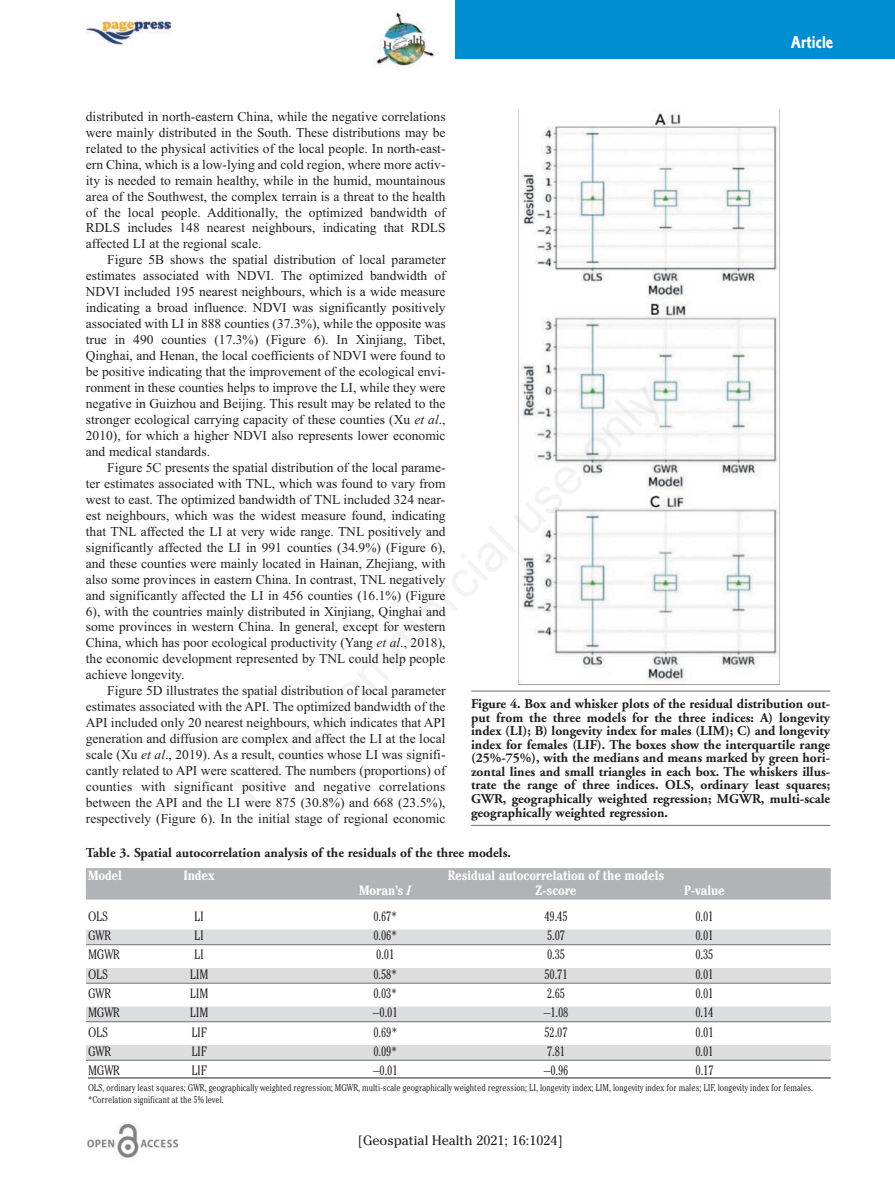
<style>
.page{position:relative;width:895px;height:1190px;background:#fff}
.page>*{position:absolute;margin:0;border:0;box-sizing:border-box;transform-origin:0 0}
.t1{font:18px "Corinthian Bold Condensed Plain";color:#fff}
.t2{font:13.5px/15.9px "Times New Roman";color:#231f20;text-align:justify}
.t3{font:700 13.5px/13.5px "Adobe Garamond";color:#231f20;text-align:justify}
.t4{font:300 condensed 13.5px "Cheltenham";letter-spacing:-.01em;color:#231f20}
.t5{font:700 condensed 13.5px "Cheltenham";letter-spacing:-.01em;color:#fff}
.t6{font:13.5px "Cheltenham";color:#231f20}
.t7{font:300 condensed 9.75px/12px "Cheltenham";color:#231f20}
.s1{font-style:italic}
</style>
<div class="page">
<div style="left:455px;top:0;width:439px;height:59px;background:#008ed2"></div>
<img style="left:374px;top:11px;width:61px;height:56px">
<img style="left:87px;top:1124px;width:91px;height:34px">
<img style="left:86px;top:20px;width:84px;height:25px">
<div style="left:86px;top:868px;width:744px;height:16px;background:#b2b3b7"></div>
<div style="left:86px;top:883px;width:744px;height:16px;background:#b2b3b7"></div>
<div style="left:86px;top:929px;width:744px;height:15px;background:#dcdddf"></div>
<hr style="left:86px;top:944px;width:744px;height:1px;background:#6c6d70">
<div style="left:86px;top:968px;width:744px;height:15px;background:#dcdddf"></div>
<hr style="left:86px;top:983px;width:744px;height:1px;background:#6c6d70">
<div style="left:86px;top:1006px;width:744px;height:15px;background:#dcdddf"></div>
<hr style="left:86px;top:1021px;width:744px;height:1px;background:#6c6d70">
<div style="left:86px;top:1045px;width:744px;height:15px;background:#dcdddf"></div>
<hr style="left:86px;top:1060px;width:744px;height:1px;background:#6c6d70">
<hr style="left:88px;top:1077px;width:742px;height:1px;background:#231f20">
<hr style="left:471px;top:691px;width:358px;height:1px;background:#6c6d70">
<hr style="left:471px;top:825px;width:358px;height:1px;background:#6c6d70">
<img style="left:518px;top:110px;width:262px;height:575px">
<h1 class="t1" style="left:790px;top:36px;width:44px">Article</h1>
<p class="t2" style="left:86px;top:108px;width:361px">distributed in north-eastern China, while the negative correlations were mainly distributed in the South. These distributions may be related to the physical activities of the local people. In north-east&shy;ern China, which is a low-lying and cold region, where more activ&shy;ity is needed to remain healthy, while in the humid, mountainous area of the Southwest, the complex terrain is a threat to the health of the local people. Additionally, the optimized bandwidth of RDLS includes 148 nearest neighbours, indicating that RDLS affected LI at the regional scale.</p>
<p class="t2" style="left:86px;top:252px;width:361px;text-indent:21px">Figure 5B shows the spatial distribution of local parameter estimates associated with NDVI. The optimized bandwidth of NDVI included 195 nearest neighbours, which is a wide measure indicating a broad influence. NDVI was significantly positively associated with LI in 888 counties (37.3%), while the opposite was true in 490 counties (17.3%) (Figure 6). In Xinjiang, Tibet, Qinghai, and Henan, the local coefficients of NDVI were found to be positive indicating that the improvement of the ecological envi&shy;ronment in these counties helps to improve the LI, while they were negative in Guizhou and Beijing. This result may be related to the stronger ecological carrying capacity of these counties (Xu <span class="s1">et al</span>., 2010), for which a higher NDVI also represents lower economic and medical standards.</p>
<p class="t2" style="left:86px;top:459px;width:361px;text-indent:21px">Figure 5C presents the spatial distribution of the local parame&shy;ter estimates associated with TNL, which was found to vary from west to east. The optimized bandwidth of TNL included 324 near&shy;est neighbours, which was the widest measure found, indicating that TNL affected the LI at very wide range. TNL positively and significantly affected the LI in 991 counties (34.9%) (Figure 6), and these counties were mainly located in Hainan, Zhejiang, with also some provinces in eastern China. In contrast, TNL negatively and significantly affected the LI in 456 counties (16.1%) (Figure 6), with the countries mainly distributed in Xinjiang, Qinghai and some provinces in western China. In general, except for western China, which has poor ecological productivity (Yang <span class="s1">et al</span>., 2018), the economic development represented by TNL could help people achieve longevity.</p>
<p class="t2" style="left:86px;top:683px;width:361px;text-indent:21px">Figure 5D illustrates the spatial distribution of local parameter estimates associated with the API. The optimized bandwidth of the API included only 20 nearest neighbours, which indicates that API generation and diffusion are complex and affect the LI at the local scale (Xu <span class="s1">et al</span>., 2019). As a result, counties whose LI was signifi&shy;cantly related to API were scattered. The numbers (proportions) of counties with significant positive and negative correlations between the API and the LI were 875 (30.8%) and 668 (23.5%), respectively (Figure 6). In the initial stage of regional economic</p>
<p class="t3" style="left:471px;top:698px;width:360px">Figure 4. Box and whisker plots of the residual distribution out&shy;put from the three models for the three indices: A) longevity index (LI); B) longevity index for males (LIM); C) and longevity index for females (LIF). The boxes show the interquartile range (25%-75%), with the medians and means marked by green hori&shy;zontal lines and small triangles in each box. The whiskers illus&shy;trate the range of three indices. OLS, ordinary least squares; GWR, geographically weighted regression; MGWR, multi-scale geographically weighted regression.</p>
<p class="t3" style="left:86px;top:847px;width:426px">Table 3. Spatial autocorrelation analysis of the residuals of the three models.</p>
<p class="t5" style="left:88px;top:871px;width:35px">Model</p>
<p class="t5" style="left:183px;top:871px;width:33px">Index</p>
<p class="t5" style="left:447px;top:871px;width:218px">Residual autocorrelation of the models</p>
<p class="t5" style="left:359px;top:886px;width:54px">Moran’s <span class="s1">I</span></p>
<p class="t5" style="left:535px;top:886px;width:43px">Z-score</p>
<p class="t5" style="left:683px;top:886px;width:42px">P-value</p>
<p class="t4" style="left:88px;top:911px;width:22px">OLS</p>
<p class="t4" style="left:194px;top:911px;width:11px">LI</p>
<p class="t4" style="left:373px;top:911px;width:25px">0.67*</p>
<p class="t4" style="left:544px;top:911px;width:25px">49.45</p>
<p class="t4" style="left:695px;top:911px;width:20px">0.01</p>
<p class="t4" style="left:88px;top:931px;width:25px">GWR</p>
<p class="t4" style="left:194px;top:931px;width:11px">LI</p>
<p class="t4" style="left:373px;top:931px;width:25px">0.06*</p>
<p class="t4" style="left:546px;top:931px;width:20px">5.07</p>
<p class="t4" style="left:695px;top:931px;width:20px">0.01</p>
<p class="t4" style="left:88px;top:950px;width:33px">MGWR</p>
<p class="t4" style="left:194px;top:950px;width:11px">LI</p>
<p class="t4" style="left:376px;top:950px;width:20px">0.01</p>
<p class="t4" style="left:546px;top:950px;width:20px">0.35</p>
<p class="t4" style="left:695px;top:950px;width:20px">0.35</p>
<p class="t4" style="left:88px;top:969px;width:22px">OLS</p>
<p class="t4" style="left:190px;top:969px;width:20px">LIM</p>
<p class="t4" style="left:373px;top:969px;width:25px">0.58*</p>
<p class="t4" style="left:544px;top:969px;width:25px">50.71</p>
<p class="t4" style="left:695px;top:969px;width:20px">0.01</p>
<p class="t4" style="left:88px;top:988px;width:25px">GWR</p>
<p class="t4" style="left:190px;top:988px;width:20px">LIM</p>
<p class="t4" style="left:373px;top:988px;width:25px">0.03*</p>
<p class="t4" style="left:546px;top:988px;width:20px">2.65</p>
<p class="t4" style="left:695px;top:988px;width:20px">0.01</p>
<p class="t4" style="left:88px;top:1008px;width:33px">MGWR</p>
<p class="t4" style="left:190px;top:1008px;width:20px">LIM</p>
<p class="t4" style="left:373px;top:1008px;width:26px">–0.01</p>
<p class="t4" style="left:543px;top:1008px;width:26px">–1.08</p>
<p class="t4" style="left:695px;top:1008px;width:20px">0.14</p>
<p class="t4" style="left:88px;top:1027px;width:22px">OLS</p>
<p class="t4" style="left:191px;top:1027px;width:17px">LIF</p>
<p class="t4" style="left:373px;top:1027px;width:25px">0.69*</p>
<p class="t4" style="left:544px;top:1027px;width:25px">52.07</p>
<p class="t4" style="left:695px;top:1027px;width:20px">0.01</p>
<p class="t4" style="left:88px;top:1046px;width:25px">GWR</p>
<p class="t4" style="left:191px;top:1046px;width:17px">LIF</p>
<p class="t4" style="left:373px;top:1046px;width:25px">0.09*</p>
<p class="t4" style="left:546px;top:1046px;width:20px">7.81</p>
<p class="t4" style="left:695px;top:1046px;width:20px">0.01</p>
<p class="t4" style="left:88px;top:1065px;width:33px">MGWR</p>
<p class="t4" style="left:191px;top:1065px;width:17px">LIF</p>
<p class="t4" style="left:373px;top:1065px;width:26px">–0.01</p>
<p class="t4" style="left:543px;top:1065px;width:26px">–0.96</p>
<p class="t4" style="left:695px;top:1065px;width:20px">0.17</p>
<p class="t7" style="left:88px;top:1083px;width:726px">OLS, ordinary least squares; GWR, geographically weighted regression; MGWR, multi-scale geographically weighted regression; LI, longevity index; LIM, longevity index for males; LIF, longevity index for females. *Correlation significant at the 5% level.</p>
<p class="t6" style="left:358px;top:1132px;width:206px">[Geospatial Health 2021; 16:1024]</p>
</div>
